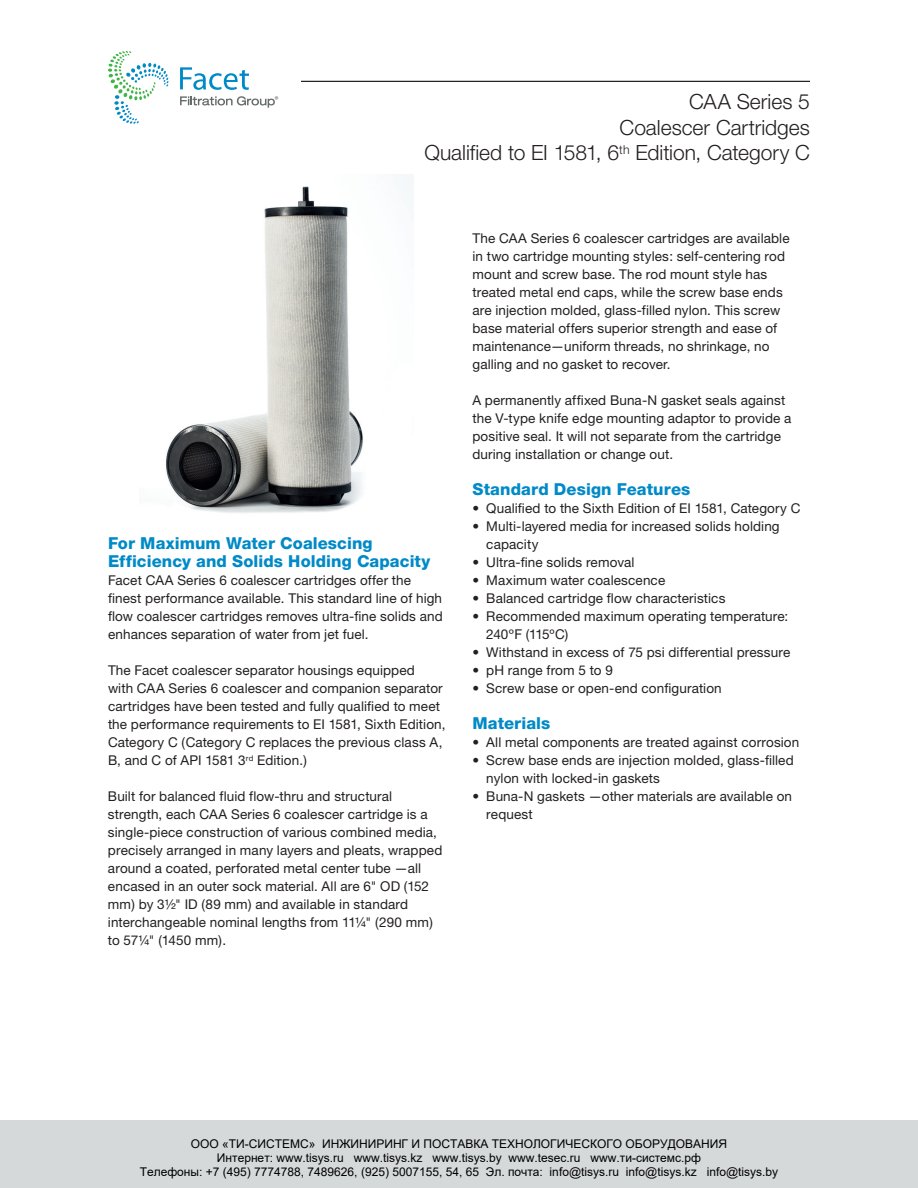
<style>
.page{position:relative;width:918px;height:1188px;background:#fff}
.page>*{position:absolute;margin:0;border:0;box-sizing:border-box;transform-origin:0 0}
.t1{font:300 21px/25.5px "Helvetica Neue LT Std";color:#231f20;text-align:right}
.t2{font:800 16.5px/18px "Helvetica Neue";letter-spacing:.005em;color:#008ac7}
.t3{font:13.5px/18px "Helvetica Neue";letter-spacing:.01em;color:#231f20}
.t4{font:13.5px/18px "Helvetica Neue LT Std";letter-spacing:.01em;color:#231f20}
.t5{font:12px/14.4px "Arial";color:#000;text-align:center}
</style>
<div class="page">
<div style="left:0;top:1120px;width:918px;height:68px;background:#d6d9da"></div>
<hr style="left:108px;top:81px;width:702px;height:1px;background:#231f20">
<div style="left:108px;top:51px;width:192px;height:95px;background:#fff"></div>
<svg style="left:108px;top:51px;width:61px;height:73px"></svg>
<svg style="left:180px;top:96px;width:98px;height:12px"></svg>
<svg style="left:180px;top:67px;width:69px;height:23px"></svg>
<img style="left:166px;top:174px;width:248px;height:339px">
<h1 class="t1" style="left:424px;top:89px;width:387px">CAA Series 5<br>Coalescer Cartridges<br>Qualified to EI 1581, 6<sup>th</sup> Edition, Category C</h1>
<p class="t2" style="left:108px;top:534px;width:324px">For Maximum Water Coalescing<br>Efficiency and Solids Holding Capacity</p>
<p class="t3" style="left:108px;top:571px;width:336px">Facet CAA Series 6 coalescer cartridges offer the finest performance available. This standard line of high flow coalescer cartridges removes ultra-fine solids and enhances separation of water from jet fuel.</p>
<p class="t3" style="left:108px;top:661px;width:339px">The Facet coalescer separator housings equipped<br>with CAA Series 6 coalescer and companion separator cartridges have been tested and fully qualified to meet the performance requirements to EI 1581, Sixth Edition, Category C (Category C replaces the previous class A, B, and C of API 1581 3<sup>rd</sup> Edition.)</p>
<p class="t3" style="left:108px;top:787px;width:336px">Built for balanced fluid flow-thru and structural strength, each CAA Series 6 coalescer cartridge is a single-piece construction of various combined media, precisely arranged in many layers and pleats, wrapped around a coated, perforated metal center tube —all encased in an outer sock material. All are 6" OD (152 mm) by 3½" ID (89 mm) and available in standard interchangeable nominal lengths from 11¼" (290 mm) to 57¼" (1450 mm).</p>
<p class="t3" style="left:472px;top:229px;width:319px">The CAA Series 6 coalescer cartridges are available in two cartridge mounting styles: self-centering rod mount and screw base. The rod mount style has treated metal end caps, while the screw base ends are injection molded, glass-filled nylon. This screw base material offers superior strength and ease of maintenance—uniform threads, no shrinkage, no galling and no gasket to recover.</p>
<p class="t3" style="left:472px;top:391px;width:320px">A permanently affixed Buna-N gasket seals against the V-type knife edge mounting adaptor to provide a positive seal. It will not separate from the cartridge during installation or change out.</p>
<p class="t2" style="left:472px;top:480px;width:219px">Standard Design Features</p>
<p class="t4" style="left:472px;top:499px;width:330px">• Qualified to the Sixth Edition of EI 1581, Category C</p>
<p class="t4" style="left:486px;top:517px;width:295px;text-indent:-14px">• Multi-layered media for increased solids holding capacity</p>
<p class="t4" style="left:472px;top:553px;width:163px">• Ultra-fine solids removal</p>
<p class="t4" style="left:472px;top:571px;width:194px">• Maximum water coalescence</p>
<p class="t4" style="left:472px;top:589px;width:255px">• Balanced cartridge flow characteristics</p>
<p class="t4" style="left:486px;top:607px;width:304px;text-indent:-14px">• Recommended maximum operating temperature:<br>240ºF (115ºC)</p>
<p class="t4" style="left:472px;top:643px;width:319px">• Withstand in excess of 75 psi differential pressure</p>
<p class="t4" style="left:472px;top:661px;width:142px">• pH range from 5 to 9</p>
<p class="t4" style="left:472px;top:679px;width:251px">• Screw base or open-end configuration</p>
<p class="t2" style="left:472px;top:714px;width:79px">Materials</p>
<p class="t4" style="left:472px;top:733px;width:328px">• All metal components are treated against corrosion</p>
<p class="t4" style="left:486px;top:751px;width:309px;text-indent:-14px">• Screw base ends are injection molded, glass-filled nylon with locked-in gaskets</p>
<p class="t4" style="left:486px;top:787px;width:307px;text-indent:-14px">• Buna-N gaskets —other materials are available on request</p>
<p class="t5" style="left:140px;top:1136px;width:640px">ООО «ТИ-СИСТЕМС» ИНЖИНИРИНГ И ПОСТАВКА ТЕХНОЛОГИЧЕСКОГО ОБОРУДОВАНИЯ<br>Интернет: www.tisys.ru www.tisys.kz www.tisys.by www.tesec.ru www.ти-системс.рф<br>Телефоны: +7 (495) 7774788, 7489626, (925) 5007155, 54, 65 Эл. почта: info@tisys.ru info@tisys.kz info@tisys.by</p>
</div>
